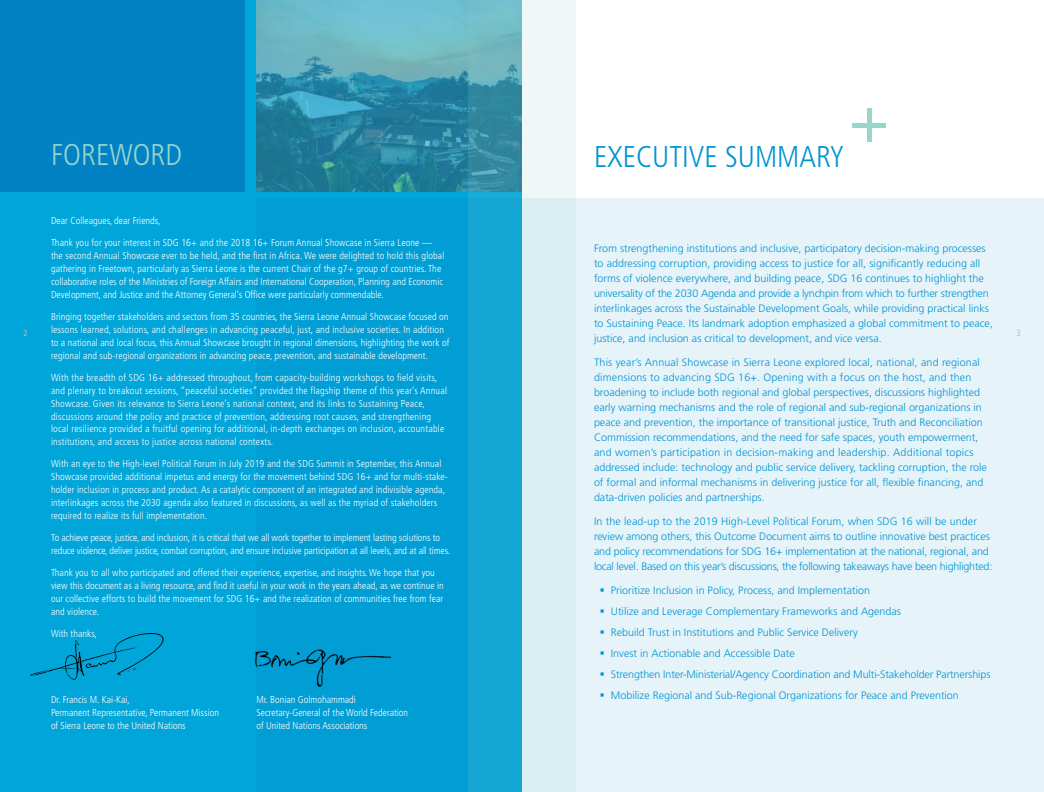
<style>
.page{position:relative;width:1044px;height:792px;background:#fff}
.page>*{position:absolute;margin:0;border:0;box-sizing:border-box;transform-origin:0 0}
.t1{font:300 condensed 30px "Frutiger";color:#0093d0}
.t2{font:300 condensed 30px "Frutiger";color:#98d5cc}
.t3{font:300 10.8px/15px "Frutiger";color:#0093d0}
.t4{font:300 condensed 10px/13px "Frutiger";letter-spacing:.01em;color:#fff}
.t5{font:300 condensed 10px/13px "Frutiger";letter-spacing:-.01em;color:#fff}
.t6{font:condensed 9px "Frutiger";color:#b6c0b6}
</style>
<div class="page">
<div style="left:0;top:0;width:522px;height:792px;background:#00a5d9"></div>
<div style="left:576px;top:198px;width:468px;height:594px;background:#e6f4fa"></div>
<div style="left:867px;top:109px;width:5px;height:33px;background:#98d5cc"></div>
<div style="left:853px;top:123px;width:33px;height:5px;background:#98d5cc"></div>
<div style="left:0;top:0;width:244px;height:191px;background:#0082c5"></div>
<img style="left:255px;top:649px;width:137px;height:38px">
<img style="left:30px;top:633px;width:134px;height:47px">
<img style="left:256px;top:0;width:212px;height:192px">
<svg style="left:468px;top:0;width:108px;height:792px;background:#81cadf"></svg>
<h1 class="t2" style="left:51px;top:137px;width:133px">FOREWORD</h1>
<h1 class="t1" style="left:594px;top:139px;width:252px">EXECUTIVE SUMMARY</h1>
<p class="t4" style="left:51px;top:214px;width:111px">Dear Colleagues, dear Friends,</p>
<p class="t4" style="left:51px;top:236px;width:395px">Thank you for your interest in SDG 16+ and the 2018 16+ Forum Annual Showcase in Sierra Leone — the second Annual Showcase ever to be held, and the first in Africa. We were delighted to hold this global gathering in Freetown, particularly as Sierra Leone is the current Chair of the g7+ group of countries. The collaborative roles of the Ministries of Foreign Affairs and International Cooperation, Planning and Economic Development, and Justice and the Attorney General’s Office were particularly commendable.</p>
<p class="t4" style="left:51px;top:310px;width:400px">Bringing together stakeholders and sectors from 35 countries, the Sierra Leone Annual Showcase focused on lessons learned, solutions, and challenges in advancing peaceful, just, and inclusive societies. In addition to a national and local focus, this Annual Showcase brought in regional dimensions, highlighting the work of regional and sub-regional organizations in advancing peace, prevention, and sustainable development.</p>
<p class="t4" style="left:51px;top:371px;width:398px">With the breadth of SDG 16+ addressed throughout, from capacity-building workshops to field visits, and plenary to breakout sessions, “peaceful societies” provided the flagship theme of this year’s Annual Showcase. Given its relevance to Sierra Leone’s national context, and its links to Sustaining Peace, discussions around the policy and practice of prevention, addressing root causes, and strengthening local resilience provided a fruitful opening for additional, in-depth exchanges on inclusion, accountable institutions, and access to justice across national contexts.</p>
<p class="t4" style="left:51px;top:458px;width:398px">With an eye to the High-level Political Forum in July 2019 and the SDG Summit in September, this Annual Showcase provided additional impetus and energy for the movement behind SDG 16+ and for multi-stake&shy;holder inclusion in process and product. As a catalytic component of an integrated and indivisible agenda, interlinkages across the 2030 agenda also featured in discussions, as well as the myriad of stakeholders required to realize its full implementation.</p>
<p class="t5" style="left:51px;top:532px;width:401px">To achieve peace, justice, and inclusion, it is critical that we all work together to implement lasting solutions to reduce violence, deliver justice, combat corruption, and ensure inclusive participation at all levels, and at all times.</p>
<p class="t4" style="left:51px;top:567px;width:394px">Thank you to all who participated and offered their experience, expertise, and insights. We hope that you view this document as a living resource, and find it useful in your work in the years ahead, as we continue in our collective efforts to build the movement for SDG 16+ and the realization of communities free from fear and violence.</p>
<p class="t4" style="left:51px;top:628px;width:47px">With thanks,</p>
<p class="t3" style="left:594px;top:241px;width:400px">From strengthening institutions and inclusive, participatory decision-making processes to addressing corruption, providing access to justice for all, significantly reducing all forms of violence everywhere, and building peace, SDG 16 continues to highlight the universality of the 2030 Agenda and provide a lynchpin from which to further strengthen interlinkages across the Sustainable Development Goals, while providing practical links to Sustaining Peace. Its landmark adoption emphasized a global commitment to peace, justice, and inclusion as critical to development, and vice versa.</p>
<p class="t3" style="left:594px;top:355px;width:394px">This year’s Annual Showcase in Sierra Leone explored local, national, and regional dimensions to advancing SDG 16+. Opening with a focus on the host, and then broadening to include both regional and global perspectives, discussions highlighted early warning mechanisms and the role of regional and sub-regional organizations in peace and prevention, the importance of transitional justice, Truth and Reconciliation Commission recommendations, and the need for safe spaces, youth empowerment, and women’s participation in decision-making and leadership. Additional topics addressed include: technology and public service delivery, tackling corruption, the role of formal and informal mechanisms in delivering justice for all, flexible financing, and data-driven policies and partnerships.</p>
<p class="t3" style="left:594px;top:514px;width:400px">In the lead-up to the 2019 High-Level Political Forum, when SDG 16 will be under review among others, this Outcome Document aims to outline innovative best practices and policy recommendations for SDG 16+ implementation at the national, regional, and local level. Based on this year’s discussions, the following takeaways have been highlighted:</p>
<p class="t3" style="left:600px;top:583px;width:272px">▪ Prioritize Inclusion in Policy, Process, and Implementation</p>
<p class="t3" style="left:600px;top:604px;width:303px">▪ Utilize and Leverage Complementary Frameworks and Agendas</p>
<p class="t3" style="left:600px;top:625px;width:259px">▪ Rebuild Trust in Institutions and Public Service Delivery</p>
<p class="t3" style="left:600px;top:646px;width:196px">▪ Invest in Actionable and Accessible Date</p>
<p class="t3" style="left:600px;top:667px;width:392px">▪ Strengthen Inter-Ministerial/Agency Coordination and Multi-Stakeholder Partnerships</p>
<p class="t3" style="left:600px;top:688px;width:360px">▪ Mobilize Regional and Sub-Regional Organizations for Peace and Prevention</p>
<p class="t6" style="left:23px;top:327px;width:6px">2</p>
<p class="t6" style="left:1016px;top:327px;width:6px">3</p>
<p class="t4" style="left:51px;top:694px;width:169px">Dr. Francis M. Kai-Kai,<br>Permanent Representative, Permanent Mission of Sierra Leone to the United Nations</p>
<p class="t4" style="left:256px;top:694px;width:153px">Mr. Bonian Golmohammadi<br>Secretary-General of the World Federation of United Nations Associations</p>
</div>
